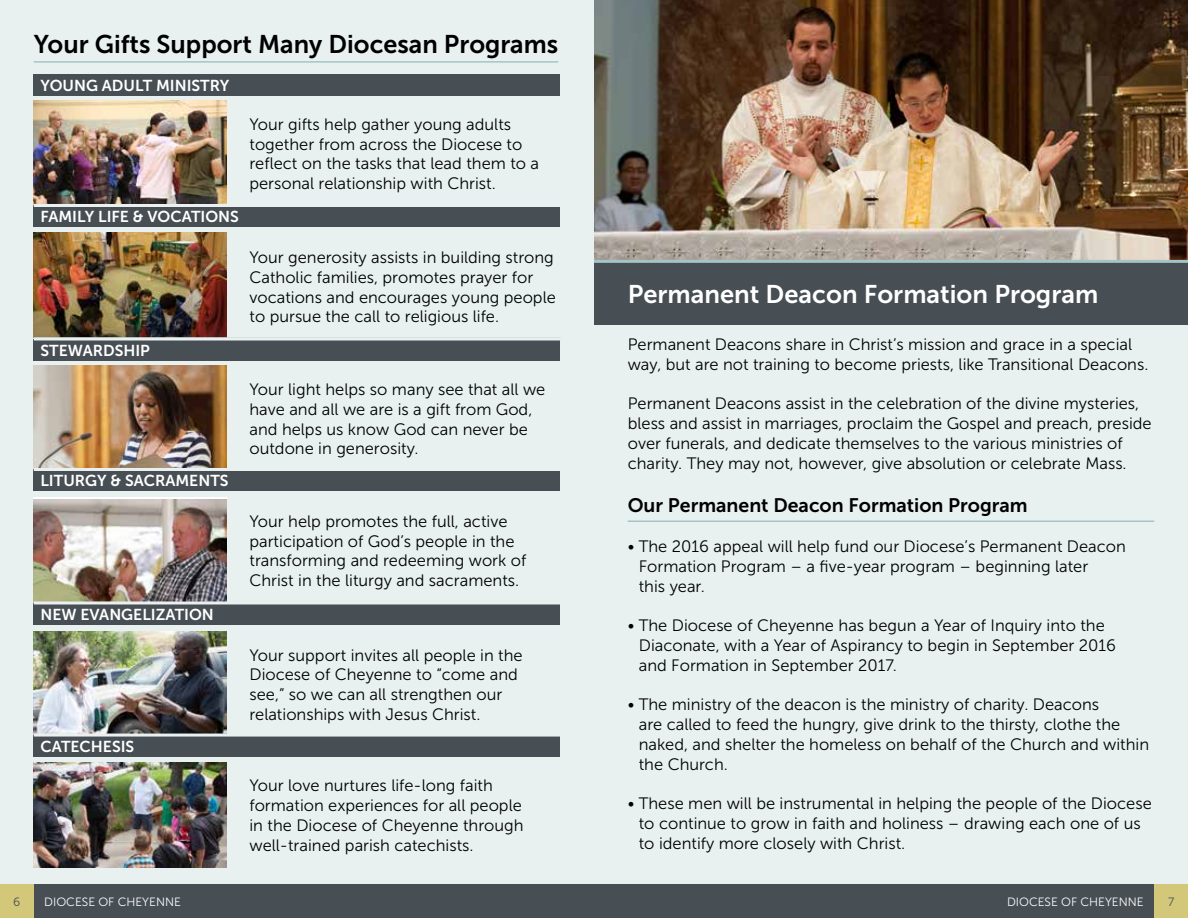
<style>
.page{position:relative;width:1188px;height:918px;background:#e8f0f0}
.page>*{position:absolute;margin:0;border:0;box-sizing:border-box;transform-origin:0 0}
.t1{font:25.5px "Museo Sans 700";color:#000}
.t2{font:25.5px "Museo Sans 700";color:#fff}
.t3{font:19.5px "Museo Sans 700";color:#000}
.t4{font:16.5px/19.8px "Museo Sans 300";color:#000}
.t5{font:15.75px "Museo Sans 700";color:#fff}
.t6{font:12px "Museo Sans 300";color:#fff}
.t7{font:12px "Museo Sans 300";color:#474e54}
</style>
<div class="page">
<hr style="left:34px;top:61px;width:524px;height:2px;background:#a4c5c5">
<hr style="left:628px;top:521px;width:526px;height:1px;background:#a4c5c5">
<div style="left:0;top:884px;width:1188px;height:34px;background:#474e54"></div>
<div style="left:1154px;top:884px;width:34px;height:34px;background:#d3c87a"></div>
<div style="left:0;top:884px;width:34px;height:34px;background:#d3c87a"></div>
<img style="left:34px;top:101px;width:193px;height:103px">
<img style="left:34px;top:232px;width:193px;height:105px">
<img style="left:34px;top:366px;width:193px;height:102px">
<img style="left:34px;top:500px;width:193px;height:101px">
<img style="left:34px;top:632px;width:193px;height:102px">
<img style="left:34px;top:762px;width:193px;height:105px">
<img style="left:594px;top:0;width:594px;height:260px">
<div style="left:34px;top:74px;width:526px;height:21px;background:#474e54"></div>
<div style="left:34px;top:206px;width:526px;height:21px;background:#474e54"></div>
<hr style="left:34px;top:204px;width:526px;height:3px;background:#eaefef">
<div style="left:34px;top:339px;width:526px;height:22px;background:#474e54"></div>
<hr style="left:34px;top:337px;width:526px;height:3px;background:#eaefef">
<div style="left:34px;top:469px;width:526px;height:22px;background:#474e54"></div>
<hr style="left:34px;top:468px;width:526px;height:3px;background:#eaefef">
<div style="left:34px;top:603px;width:526px;height:22px;background:#474e54"></div>
<hr style="left:34px;top:601px;width:526px;height:3px;background:#eaefef">
<div style="left:34px;top:735px;width:526px;height:22px;background:#474e54"></div>
<hr style="left:34px;top:734px;width:526px;height:3px;background:#eaefef">
<div style="left:594px;top:261px;width:594px;height:64px;background:#474e54"></div>
<hr style="left:594px;top:260px;width:594px;height:3px;background:#a4c5c5">
<h1 class="t1" style="left:34px;top:30px;width:526px">Your Gifts Support Many Diocesan Programs</h1>
<p class="t5" style="left:40px;top:76px;width:191px">YOUNG ADULT MINISTRY</p>
<p class="t5" style="left:40px;top:208px;width:200px">FAMILY LIFE &amp; VOCATIONS</p>
<p class="t4" style="left:249px;top:114px;width:291px">Your gifts help gather young adults together from across the Diocese to reflect on the tasks that lead them to a personal relationship with Christ.</p>
<p class="t5" style="left:40px;top:341px;width:111px">STEWARDSHIP</p>
<p class="t5" style="left:40px;top:472px;width:190px">LITURGY &amp; SACRAMENTS</p>
<p class="t5" style="left:40px;top:605px;width:175px">NEW EVANGELIZATION</p>
<p class="t4" style="left:249px;top:248px;width:308px">Your generosity assists in building strong Catholic families, promotes prayer for vocations and encourages young people to pursue the call to religious life.</p>
<p class="t4" style="left:249px;top:380px;width:297px">Your light helps so many see that all we have and all we are is a gift from God, and helps us know God can never be outdone in generosity.</p>
<p class="t4" style="left:249px;top:511px;width:278px">Your help promotes the full, active participation of God’s people in the transforming and redeeming work of Christ in the liturgy and sacraments.</p>
<p class="t5" style="left:40px;top:738px;width:95px">CATECHESIS</p>
<p class="t4" style="left:249px;top:645px;width:275px">Your support invites all people in the Diocese of Cheyenne to “come and see,” so we can all strengthen our relationships with Jesus Christ.</p>
<p class="t4" style="left:249px;top:776px;width:276px">Your love nurtures life-long faith formation experiences for all people in the Diocese of Cheyenne through well-trained parish catechists.</p>
<h1 class="t2" style="left:628px;top:280px;width:472px">Permanent Deacon Formation Program</h1>
<p class="t4" style="left:628px;top:334px;width:522px">Permanent Deacons share in Christ’s mission and grace in a special way, but are not training to become priests, like Transitional Deacons.</p>
<p class="t4" style="left:628px;top:394px;width:525px">Permanent Deacons assist in the celebration of the divine mysteries, bless and assist in marriages, proclaim the Gospel and preach, preside over funerals, and dedicate themselves to the various ministries of charity. They may not, however, give absolution or celebrate Mass.</p>
<p class="t3" style="left:628px;top:494px;width:402px">Our Permanent Deacon Formation Program</p>
<p class="t4" style="left:639px;top:536px;width:489px;text-indent:-11px">• The 2016 appeal will help fund our Diocese’s Permanent Deacon<br>Formation Program – a five-year program – beginning later<br>this year.</p>
<p class="t4" style="left:639px;top:616px;width:479px;text-indent:-11px">• The Diocese of Cheyenne has begun a Year of Inquiry into the<br>Diaconate, with a Year of Aspirancy to begin in September 2016 and Formation in September 2017.</p>
<p class="t4" style="left:639px;top:695px;width:512px;text-indent:-11px">• The ministry of the deacon is the ministry of charity. Deacons<br>are called to feed the hungry, give drink to the thirsty, clothe the naked, and shelter the homeless on behalf of the Church and within the Church.</p>
<p class="t4" style="left:639px;top:794px;width:515px;text-indent:-11px">• These men will be instrumental in helping the people of the Diocese to continue to grow in faith and holiness – drawing each one of us to identify more closely with Christ.</p>
<p class="t7" style="left:13px;top:895px;width:9px">6</p>
<p class="t6" style="left:44px;top:895px;width:138px">DIOCESE OF CHEYENNE</p>
<p class="t6" style="left:1007px;top:895px;width:138px">DIOCESE OF CHEYENNE</p>
<p class="t7" style="left:1168px;top:895px;width:8px">7</p>
</div>
